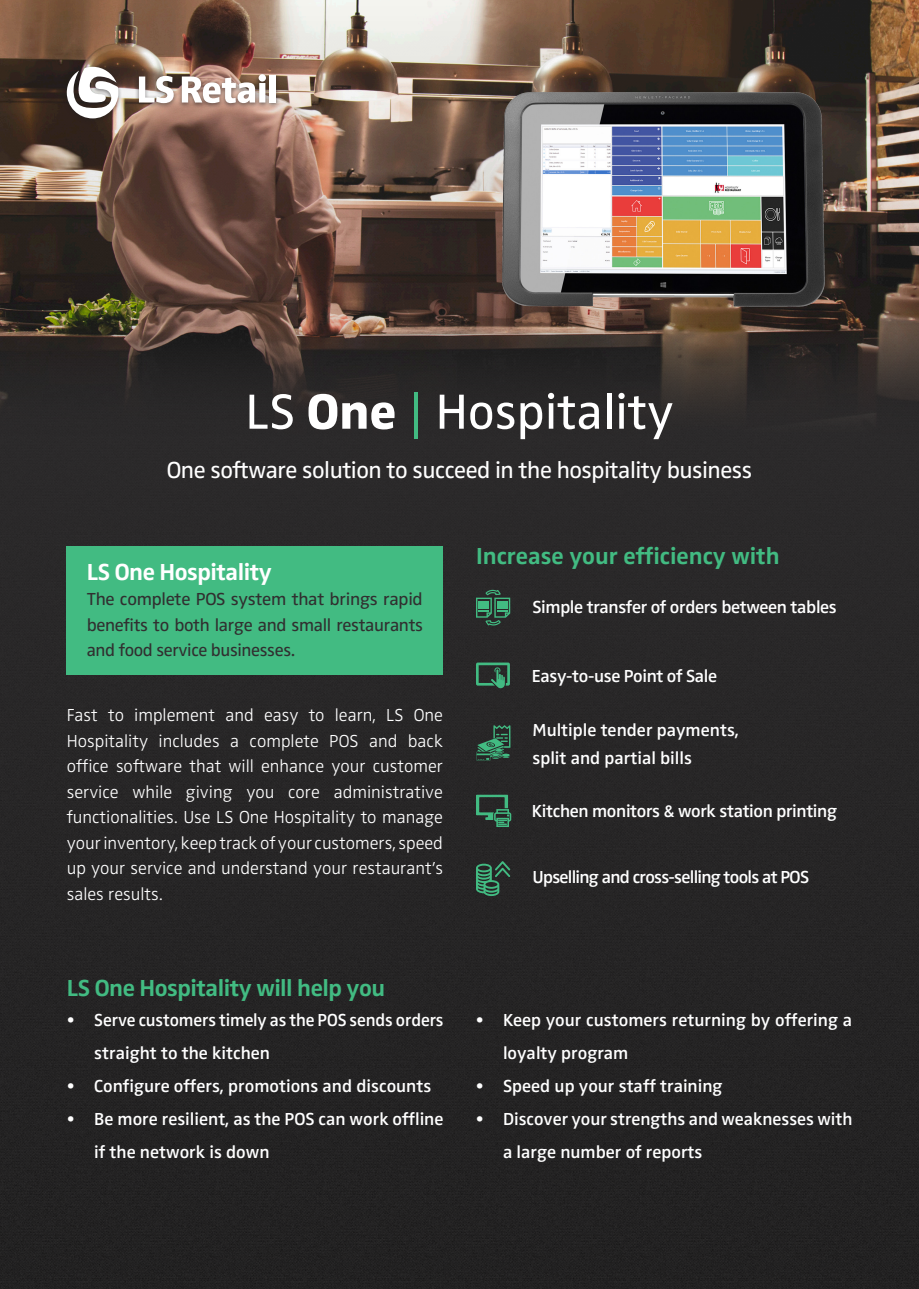
<style>
.page{position:relative;width:919px;height:1289px;background:#fff}
.page>*{position:absolute;margin:0;border:0;box-sizing:border-box;transform-origin:0 0}
.t1{font:51px "Zwo Pro";color:#fff}
.t2{font:24px "Zwo Pro";letter-spacing:-.02em;color:#fff}
.t3{font:700 24px "Zwo Pro";letter-spacing:-.02em;color:#42bb82}
.t4{font:700 24px "Zwo Pro";color:#42bb82}
.t5{font:700 24px "Zwo Pro";letter-spacing:-.02em;color:#fff}
.t6{font:600 18px/33px "Zwo Pro";color:#fff}
.t7{font:300 18px/25.5px "Zwo Pro";color:#fff;text-align:justify}
.t8{font:18px/25.5px "Zwo Pro";letter-spacing:-.02em;color:#312f30;text-align:justify}
.t9{font:600 18px "Zwo Pro";letter-spacing:-.02em;color:#fff}
.t10{font:600 18px "Zwo Pro";letter-spacing:-.04em;color:#fff}
.s1{font-weight:800}
.s2{color:#42bb82}
</style>
<div class="page">
<img style="left:0;top:0;width:918px;height:1288px">
<div style="left:67px;top:545px;width:376px;height:129px;background:#42bb82"></div>
<div style="left:62px;top:64px;width:218px;height:60px;background:#231f20;opacity:.5"></div>
<svg style="left:67px;top:67px;width:51px;height:51px"></svg>
<svg style="left:139px;top:76px;width:35px;height:27px"></svg>
<svg style="left:182px;top:74px;width:84px;height:29px"></svg>
<div style="left:269px;top:75px;width:7px;height:27px;background:#fff"></div>
<svg style="left:476px;top:662px;width:34px;height:26px"></svg>
<svg style="left:476px;top:725px;width:34px;height:36px"></svg>
<svg style="left:476px;top:590px;width:34px;height:35px"></svg>
<svg style="left:476px;top:794px;width:35px;height:33px"></svg>
<svg style="left:476px;top:861px;width:34px;height:35px"></svg>
<img style="left:503px;top:93px;width:321px;height:213px">
<p class="t1" style="left:245px;top:373px;width:429px">LS <span class="s1">One</span> <span class="s2">|</span> Hospitality</p>
<p class="t2" style="left:167px;top:451px;width:587px">One software solution to succeed in the hospitality business</p>
<p class="t5" style="left:87px;top:553px;width:186px">LS One Hospitality</p>
<p class="t8" style="left:87px;top:585px;width:338px">The complete POS system that brings rapid benefits to both large and small restaurants and food service businesses.</p>
<p class="t7" style="left:67px;top:701px;width:378px">Fast to implement and easy to learn, LS One Hospitality includes a complete POS and back office software that will enhance your customer service while giving you core administrative functionalities. Use LS One Hospitality to manage your inventory, keep track of your customers, speed up your service and understand your restaurant’s sales results.</p>
<p class="t3" style="left:67px;top:969px;width:320px">LS One Hospitality will help you</p>
<p class="t6" style="left:94px;top:1002px;width:351px;text-indent:-27px">• Serve customers timely as the POS sends orders straight to the kitchen</p>
<p class="t6" style="left:67px;top:1068px;width:365px">• Configure offers, promotions and discounts</p>
<p class="t6" style="left:94px;top:1101px;width:351px;text-indent:-27px">• Be more resilient, as the POS can work offline if the network is down</p>
<p class="t4" style="left:476px;top:538px;width:305px">Increase your efficiency with</p>
<p class="t9" style="left:532px;top:593px;width:306px">Simple transfer of orders between tables</p>
<p class="t9" style="left:532px;top:662px;width:187px">Easy-to-use Point of Sale</p>
<p class="t6" style="left:532px;top:711px;width:208px">Multiple tender payments,</p>
<p class="t6" style="left:532px;top:740px;width:161px">split and partial bills</p>
<p class="t9" style="left:532px;top:797px;width:306px">Kitchen monitors &amp; work station printing</p>
<p class="t10" style="left:532px;top:863px;width:278px">Upselling and cross-selling tools at POS</p>
<p class="t6" style="left:503px;top:1002px;width:350px;text-indent:-27px">• Keep your customers returning by offering a loyalty program</p>
<p class="t6" style="left:476px;top:1068px;width:248px">• Speed up your staff training</p>
<p class="t6" style="left:503px;top:1101px;width:351px;text-indent:-27px">• Discover your strengths and weaknesses with a large number of reports</p>
</div>
